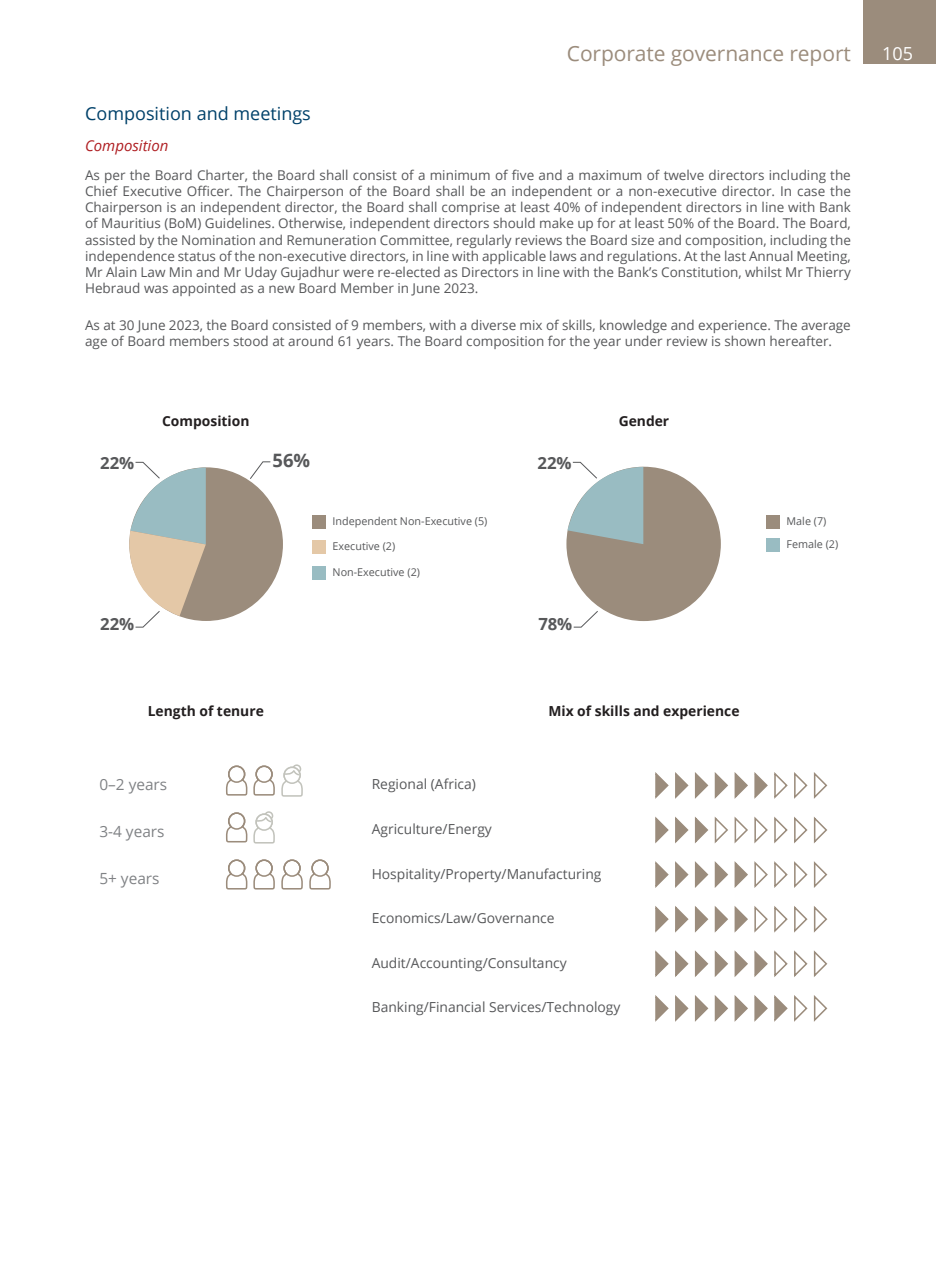
<style>
.page{position:relative;width:936px;height:1276px;background:#fff}
.page>*{position:absolute;margin:0;border:0;box-sizing:border-box;transform-origin:0 0}
.t1{font:21px "Open Sans";letter-spacing:-.005em;color:#9b8c7c}
.t2{font:700 18.45px "Open Sans";color:#57585a}
.t3{font:18px "Open Sans";color:#01416a}
.t4{font:18px "Open Sans";color:#fff}
.t5{font:700 16.65px "Open Sans";letter-spacing:-.01em;color:#57585a}
.t6{font:15.45px "Open Sans";color:#808285}
.t7{font:italic 15px "Open Sans";color:#af1e22}
.t8{font:13.8px "Open Sans";color:#57585a}
.t9{font:700 13.8px "Open Sans";color:#231f20}
.t10{font:13.5px/16.2px "Open Sans";color:#57585a;text-align:justify}
.t11{font:10.8px "Open Sans";color:#57585a}
</style>
<div class="page">
<div style="left:863px;top:0;width:72px;height:64px;background:#9b8c7c"></div>
<div style="left:312px;top:541px;width:13px;height:13px;background:#e4c8a7"></div>
<div style="left:766px;top:538px;width:13px;height:13px;background:#99bcc2"></div>
<div style="left:766px;top:515px;width:13px;height:13px;background:#9b8c7c"></div>
<div style="left:312px;top:515px;width:13px;height:13px;background:#9b8c7c"></div>
<div style="left:312px;top:566px;width:13px;height:13px;background:#99bcc2"></div>
<svg style="left:226px;top:859px;width:105px;height:31px"></svg>
<div style="left:255px;top:859px;width:18px;height:18px;border:2px solid #9b8c7c;border-radius:50%"></div>
<svg style="left:226px;top:764px;width:77px;height:33px"></svg>
<svg style="left:226px;top:811px;width:49px;height:33px"></svg>
<svg style="left:250px;top:461px;width:21px;height:18px"></svg>
<svg style="left:573px;top:611px;width:25px;height:16px"></svg>
<svg style="left:655px;top:772px;width:173px;height:27px"></svg>
<svg style="left:655px;top:816px;width:172px;height:28px"></svg>
<svg style="left:655px;top:906px;width:173px;height:27px"></svg>
<svg style="left:655px;top:950px;width:173px;height:27px"></svg>
<svg style="left:655px;top:995px;width:173px;height:27px"></svg>
<svg style="left:655px;top:861px;width:173px;height:27px"></svg>
<div style="left:130px;top:468px;width:152px;height:152px;background:#9b8c7c;border-radius:50%"></div>
<svg style="left:129px;top:462px;width:77px;height:165px"></svg>
<div style="left:567px;top:467px;width:153px;height:153px;background:#9b8c7c;border-radius:50%"></div>
<svg style="left:567px;top:462px;width:76px;height:82px"></svg>
<h1 class="t1" style="left:567px;top:39px;width:285px">Corporate governance report</h1>
<h3 class="t4" style="left:882px;top:41px;width:32px">105</h3>
<h3 class="t3" style="left:85px;top:101px;width:227px">Composition and meetings</h3>
<p class="t7" style="left:85px;top:135px;width:85px">Composition</p>
<p class="t10" style="left:85px;top:166px;width:767px">As per the Board Charter, the Board shall consist of a minimum of five and a maximum of twelve directors including the Chief Executive Officer. The Chairperson of the Board shall be an independent or a non-executive director. In case the Chairperson is an independent director, the Board shall comprise at least 40% of independent directors in line with Bank of Mauritius (BoM) Guidelines. Otherwise, independent directors should make up for at least 50% of the Board. The Board, assisted by the Nomination and Remuneration Committee, regularly reviews the Board size and composition, including the independence status of the non-executive directors, in line with applicable laws and regulations. At the last Annual Meeting, Mr Alain Law Min and Mr Uday Gujadhur were re-elected as Directors in line with the Bank’s Constitution, whilst Mr Thierry Hebraud was appointed as a new Board Member in June 2023.</p>
<p class="t10" style="left:85px;top:316px;width:767px">As at 30 June 2023, the Board consisted of 9 members, with a diverse mix of skills, knowledge and experience. The average age of Board members stood at around 61 years. The Board composition for the year under review is shown hereafter.</p>
<p class="t9" style="left:162px;top:411px;width:89px">Composition</p>
<p class="t9" style="left:618px;top:411px;width:52px">Gender</p>
<h2 class="t2" style="left:272px;top:447px;width:39px">56%</h2>
<p class="t5" style="left:100px;top:451px;width:35px">22%</p>
<p class="t5" style="left:537px;top:451px;width:35px">22%</p>
<p class="t11" style="left:332px;top:513px;width:156px">Independent Non-Executive (5)</p>
<p class="t11" style="left:332px;top:539px;width:64px">Executive (2)</p>
<p class="t11" style="left:786px;top:536px;width:53px">Female (2)</p>
<p class="t11" style="left:786px;top:513px;width:41px">Male (7)</p>
<p class="t11" style="left:332px;top:565px;width:89px">Non-Executive (2)</p>
<p class="t5" style="left:100px;top:612px;width:35px">22%</p>
<p class="t5" style="left:538px;top:612px;width:35px">78%</p>
<p class="t9" style="left:148px;top:701px;width:117px">Length of tenure</p>
<p class="t9" style="left:548px;top:701px;width:193px">Mix of skills and experience</p>
<p class="t6" style="left:99px;top:773px;width:69px">0–2 years</p>
<p class="t6" style="left:99px;top:820px;width:67px">3-4 years</p>
<p class="t6" style="left:99px;top:867px;width:62px">5+ years</p>
<p class="t8" style="left:371px;top:775px;width:106px">Regional (Africa)</p>
<p class="t8" style="left:371px;top:819px;width:122px">Agriculture/Energy</p>
<p class="t8" style="left:371px;top:864px;width:231px">Hospitality/Property/Manufacturing</p>
<p class="t8" style="left:371px;top:908px;width:184px">Economics/Law/Governance</p>
<p class="t8" style="left:371px;top:953px;width:196px">Audit/Accounting/Consultancy</p>
<p class="t8" style="left:371px;top:998px;width:250px">Banking/Financial Services/Technology</p>
</div>
